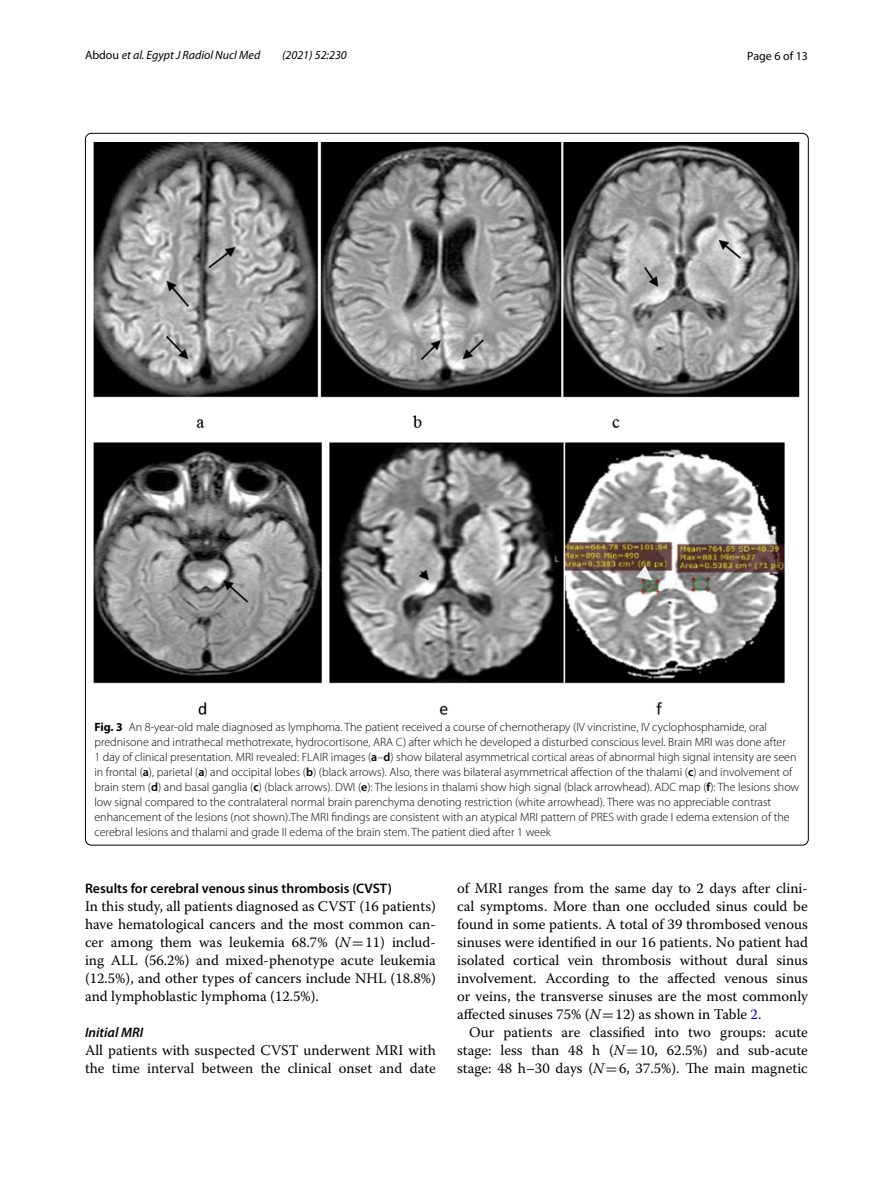
<style>
.page{position:relative;width:893px;height:1187px;background:#fff}
.page>*{position:absolute;margin:0;border:0;box-sizing:border-box;transform-origin:0 0}
.t1{font:14.7px/18px "Warnock Pro";color:#000;text-align:justify}
.t2{font:600 13.8px "Myriad Pro";color:#000}
.t3{font:italic 600 13.8px "Myriad Pro";color:#000}
.t4{font:300 12px/15px "Myriad Pro";color:#000}
.t5{font:italic 12px "Myriad Pro";color:#000}
.t6{font:12px "Myriad Pro";color:#000}
.s1{font-style:normal}
.s2{font-weight:700}
.s3{font-weight:600}
.s4{font-style:italic}
.s5{font-family:"MTSY"}
.s6{color:#00f}
</style>
<div class="page">
<img style="left:94px;top:142px;width:706px;height:573px">
<p class="t5" style="left:85px;top:48px;width:177px"><span class="s1">Abdou</span> et al. Egypt J Radiol Nucl Med</p>
<p class="t5" style="left:282px;top:48px;width:66px">(2021) 52:230</p>
<p class="t6" style="left:747px;top:48px;width:62px">Page 6 of 13</p>
<p class="t4" style="left:94px;top:719px;width:706px"><span class="s2">Fig. 3</span> An 8-year-old male diagnosed as lymphoma. The patient received a course of chemotherapy (IV vincristine, IV cyclophosphamide, oral prednisone and intrathecal methotrexate, hydrocortisone, ARA C) after which he developed a disturbed conscious level. Brain MRI was done after<br>1 day of clinical presentation. MRI revealed: FLAIR images (<span class="s3">a</span>–<span class="s3">d</span>) show bilateral asymmetrical cortical areas of abnormal high signal intensity are seen in frontal (<span class="s3">a</span>), parietal (<span class="s3">a</span>) and occipital lobes (<span class="s3">b</span>) (black arrows). Also, there was bilateral asymmetrical affection of the thalami (<span class="s3">c</span>) and involvement of brain stem (<span class="s3">d</span>) and basal ganglia (<span class="s3">c</span>) (black arrows). DWI (<span class="s3">e</span>): The lesions in thalami show high signal (black arrowhead). ADC map (<span class="s3">f</span>): The lesions show low signal compared to the contralateral normal brain parenchyma denoting restriction (white arrowhead). There was no appreciable contrast enhancement of the lesions (not shown).The MRI findings are consistent with an atypical MRI pattern of PRES with grade I edema extension of the cerebral lesions and thalami and grade II edema of the brain stem. The patient died after 1 week</p>
<p class="t2" style="left:85px;top:879px;width:308px">Results for cerebral venous sinus thrombosis (CVST)</p>
<p class="t1" style="left:85px;top:896px;width:352px">In this study, all patients diagnosed as CVST (16 patients) have hematological cancers and the most common can&shy;cer among them was leukemia 68.7% (<span class="s4">N</span><span class="s5">=</span>11) includ&shy;ing ALL (56.2%) and mixed-phenotype acute leukemia (12.5%), and other types of cancers include NHL (18.8%) and lymphoblastic lymphoma (12.5%).</p>
<p class="t3" style="left:85px;top:1023px;width:60px">Initial MRI</p>
<p class="t1" style="left:85px;top:1040px;width:352px">All patients with suspected CVST underwent MRI with the time interval between the clinical onset and date</p>
<p class="t1" style="left:457px;top:879px;width:352px">of MRI ranges from the same day to 2 days after clini&shy;cal symptoms. More than one occluded sinus could be found in some patients. A total of 39 thrombosed venous sinuses were identified in our 16 patients. No patient had isolated cortical vein thrombosis without dural sinus involvement. According to the affected venous sinus or veins, the transverse sinuses are the most commonly affected sinuses 75% (<span class="s4">N</span><span class="s5">=</span>12) as shown in Table <span class="s6">2</span>.</p>
<p class="t1" style="left:457px;top:1023px;width:352px;text-indent:12px">Our patients are classified into two groups: acute stage: less than 48 h (<span class="s4">N</span><span class="s5">=</span>10, 62.5%) and sub-acute stage: 48 h–30 days (<span class="s4">N</span><span class="s5">=</span>6, 37.5%). The main magnetic</p>
</div>
